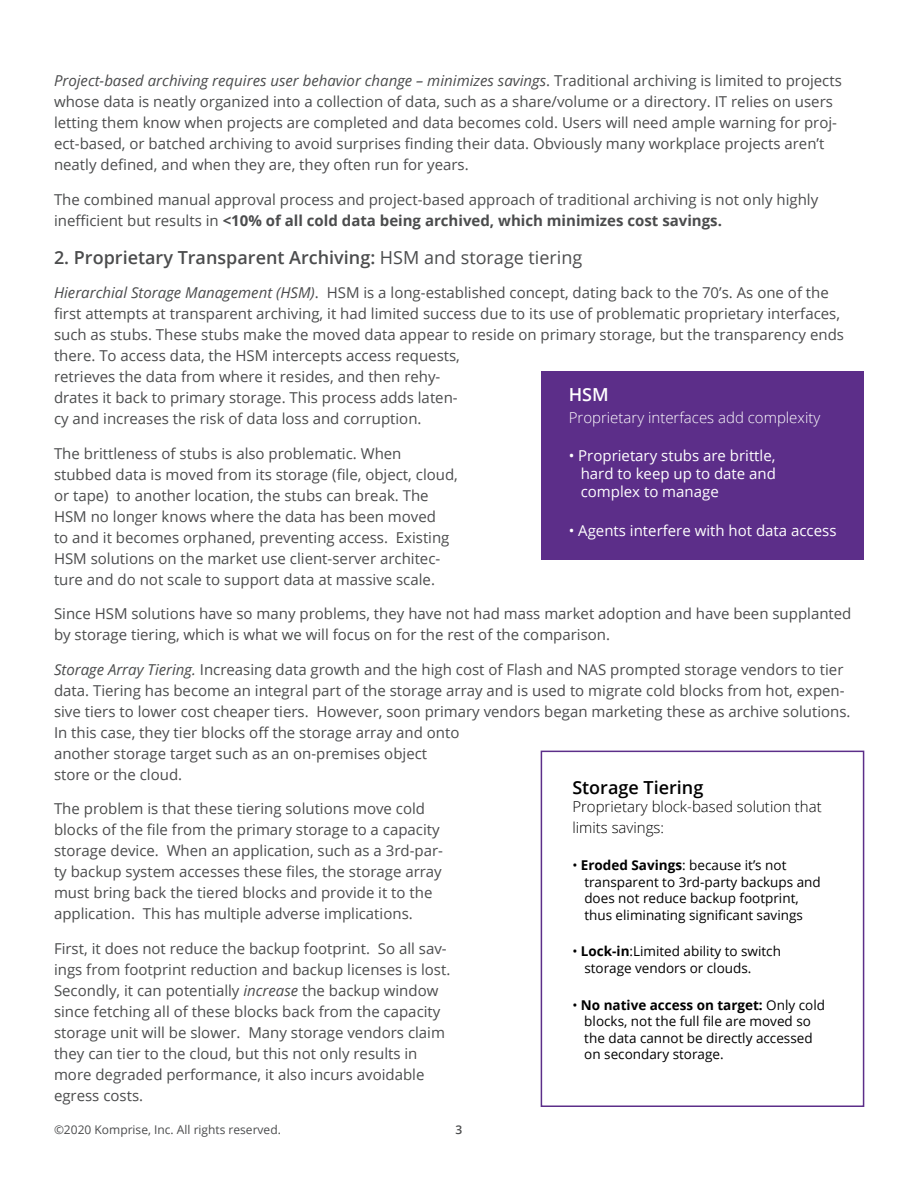
<style>
.page{position:relative;width:918px;height:1188px;background:#fff}
.page>*{position:absolute;margin:0;border:0;box-sizing:border-box;transform-origin:0 0}
.t1{font:600 18px "Open Sans";color:#4b4c4d}
.t2{font:600 18px "Open Sans";color:#000}
.t3{font:600 18px "Open Sans";color:#fff}
.t4{font:15px/21px "Open Sans";color:#4b4c4d}
.t5{font:15px/18px "Open Sans";color:#fff;text-align:justify}
.t6{font:300 15px/21.6px "Open Sans";color:#000}
.t7{font:300 15px "Open Sans";color:#fff}
.t8{font:13.5px/16.5px "Open Sans";color:#000}
.t9{font:12px "Open Sans";color:#4b4c4d}
.t10{font:600 12px "Open Sans";color:#4b4c4d}
.s1{font-style:italic}
.s2{font-weight:700}
.s3{font-weight:400}
</style>
<div class="page">
<div style="left:541px;top:371px;width:323px;height:189px;background:#5c2e89"></div>
<div style="left:541px;top:751px;width:323px;height:356px;border:2px solid #5c2e89"></div>
<p class="t4" style="left:54px;top:70px;width:789px"><span class="s1">Project-based archiving requires user behavior change – minimizes savings</span>. Traditional archiving is limited to projects whose data is neatly organized into a collection of data, such as a share/volume or a directory. IT relies on users letting them know when projects are completed and data becomes cold. Users will need ample warning for proj&shy;ect-based, or batched archiving to avoid surprises finding their data. Obviously many workplace projects aren’t neatly defined, and when they are, they often run for years.</p>
<p class="t4" style="left:54px;top:189px;width:766px">The combined manual approval process and project-based approach of traditional archiving is not only highly inefficient but results in <span class="s2">&lt;10% of all cold data being archived, which minimizes cost savings.</span></p>
<p class="t1" style="left:54px;top:245px;width:530px">2. Proprietary Transparent Archiving: <span class="s3">HSM and storage tiering</span></p>
<p class="t4" style="left:54px;top:282px;width:792px"><span class="s1">Hierarchial Storage Management (HSM)</span>. HSM is a long-established concept, dating back to the 70’s. As one of the first attempts at transparent archiving, it had limited success due to its use of problematic proprietary interfaces, such as stubs. These stubs make the moved data appear to reside on primary storage, but the transparency ends there. To access data, the HSM intercepts access requests,<br>retrieves the data from where it resides, and then rehy-<br>drates it back to primary storage. This process adds laten-<br>cy and increases the risk of data loss and corruption.</p>
<p class="t4" style="left:54px;top:442px;width:405px">The brittleness of stubs is also problematic. When stubbed data is moved from its storage (file, object, cloud, or tape) to another location, the stubs can break. The HSM no longer knows where the data has been moved<br>to and it becomes orphaned, preventing access. Existing HSM solutions on the market use client-server architec&shy;ture and do not scale to support data at massive scale.</p>
<p class="t4" style="left:54px;top:603px;width:799px">Since HSM solutions have so many problems, they have not had mass market adoption and have been supplanted by storage tiering, which is what we will focus on for the rest of the comparison.</p>
<p class="t4" style="left:54px;top:658px;width:798px"><span class="s1">Storage Array Tiering.</span> Increasing data growth and the high cost of Flash and NAS prompted storage vendors to tier data. Tiering has become an integral part of the storage array and is used to migrate cold blocks from hot, expen&shy;sive tiers to lower cost cheaper tiers. However, soon primary vendors began marketing these as archive solutions.<br>In this case, they tier blocks off the storage array and onto<br>another storage target such as an on-premises object<br>store or the cloud.</p>
<p class="t4" style="left:54px;top:798px;width:390px">The problem is that these tiering solutions move cold blocks of the file from the primary storage to a capacity storage device. When an application, such as a 3rd-par&shy;ty backup system accesses these files, the storage array must bring back the tiered blocks and provide it to the application. This has multiple adverse implications.</p>
<p class="t4" style="left:54px;top:937px;width:398px">First, it does not reduce the backup footprint. So all sav&shy;ings from footprint reduction and backup licenses is lost.<br>Secondly, it can potentially <span class="s1">increase</span> the backup window since fetching all of these blocks back from the capacity storage unit will be slower. Many storage vendors claim they can tier to the cloud, but this not only results in more degraded performance, it also incurs avoidable egress costs.</p>
<p class="t3" style="left:569px;top:383px;width:42px">HSM</p>
<p class="t7" style="left:569px;top:407px;width:253px">Proprietary interfaces add complexity</p>
<p class="t5" style="left:581px;top:447px;width:197px;text-indent:-12px">• Proprietary stubs are brittle, hard to keep up to date and complex to manage</p>
<p class="t5" style="left:569px;top:521px;width:269px">• Agents interfere with hot data access</p>
<p class="t2" style="left:572px;top:775px;width:133px">Storage Tiering</p>
<p class="t6" style="left:572px;top:795px;width:251px">Proprietary block-based solution that limits savings:</p>
<p class="t8" style="left:584px;top:857px;width:238px;text-indent:-12px">• <span class="s2">Eroded Savings</span>: because it’s not transparent to 3rd-party backups and does not reduce backup footprint, thus eliminating significant savings</p>
<p class="t8" style="left:584px;top:943px;width:198px;text-indent:-12px">• <span class="s2">Lock-in</span>:Limited ability to switch storage vendors or clouds.</p>
<p class="t8" style="left:584px;top:996px;width:242px;text-indent:-12px">• <span class="s2">No native access on target:</span> Only cold blocks, not the full file are moved so the data cannot be directly accessed on secondary storage.</p>
<p class="t9" style="left:54px;top:1121px;width:228px">©2020 Komprise, Inc. All rights reserved.</p>
<p class="t10" style="left:456px;top:1121px;width:8px">3</p>
</div>
